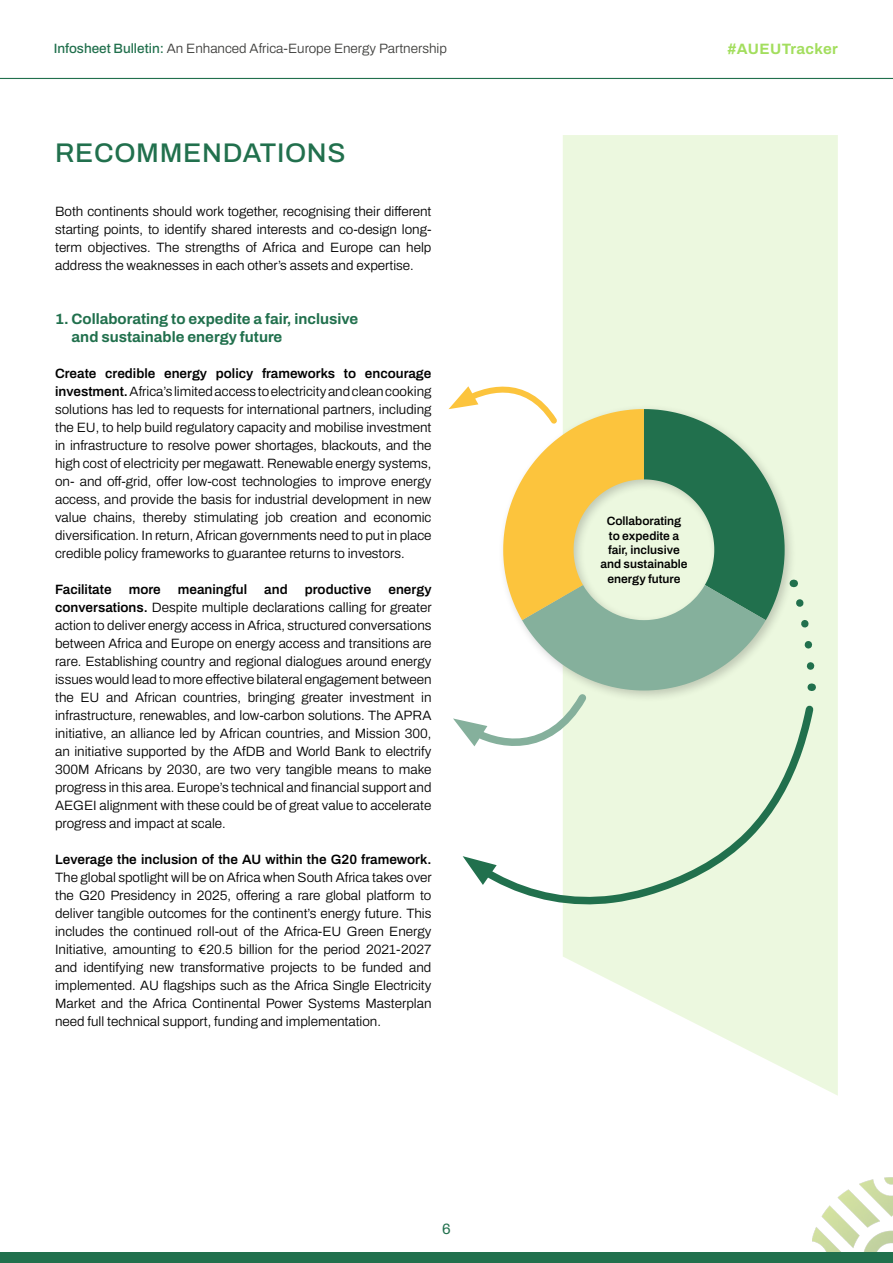
<style>
.page{position:relative;width:893px;height:1263px;background:#fff}
.page>*{position:absolute;margin:0;border:0;box-sizing:border-box;transform-origin:0 0}
.t1{font:500 27px "Archivo";letter-spacing:.025em;color:#21704d}
.t2{font:700 15px/18px "Archivo";color:#21704d}
.t3{font:700 15px "Archivo";letter-spacing:.025em;color:#a3de5e}
.t4{font:15px "Archivo";color:#21704d}
.t5{font:300 13.5px/18px "Archivo";color:#000;text-align:justify}
.t6{font:600 13.5px "Archivo";color:#000}
.t7{font:300 13.5px "Archivo";color:#3d3d3b}
.t8{font:600 12px/14.4px "Archivo";color:#000;text-align:center}
.s1{font-weight:500;color:#21704d}
.s2{font-weight:600}
</style>
<div class="page">
<img style="left:813px;top:1177px;width:80px;height:75px">
<div style="left:0;top:1252px;width:893px;height:11px;background:#21704d"></div>
<hr style="left:0;top:78px;width:893px;height:1px;background:#21704d">
<svg style="left:563px;top:135px;width:275px;height:961px;background:#eef9e3"></svg>
<svg style="left:449px;top:376px;width:369px;height:362px"></svg>
<svg style="left:468px;top:700px;width:350px;height:207px"></svg>
<svg style="left:463px;top:856px;width:34px;height:29px"></svg>
<p class="t7" style="left:54px;top:38px;width:395px"><span class="s1">Infosheet Bulletin:</span> An Enhanced Africa-Europe Energy Partnership</p>
<p class="t3" style="left:727px;top:38px;width:112px">#AUEUTracker</p>
<h1 class="t1" style="left:55px;top:133px;width:292px">RECOMMENDATIONS</h1>
<p class="t5" style="left:55px;top:202px;width:378px">Both continents should work together, recognising their different starting points, to identify shared interests and co-design long&shy;term objectives. The strengths of Africa and Europe can help address the weaknesses in each other’s assets and expertise.</p>
<p class="t2" style="left:72px;top:310px;width:288px;text-indent:-16px">1. Collaborating to expedite a fair, inclusive and sustainable energy future</p>
<p class="t5" style="left:55px;top:364px;width:378px"><span class="s2">Create credible energy policy frameworks to encourage investment.</span> Africa’s limited access to electricity and clean cooking solutions has led to requests for international partners, including the EU, to help build regulatory capacity and mobilise investment in infrastructure to resolve power shortages, blackouts, and the high cost of electricity per megawatt. Renewable energy systems, on- and off-grid, offer low-cost technologies to improve energy access, and provide the basis for industrial development in new value chains, thereby stimulating job creation and economic diversification. In return, African governments need to put in place credible policy frameworks to guarantee returns to investors.</p>
<p class="t6" style="left:55px;top:579px;width:58px">Facilitate</p>
<p class="t6" style="left:129px;top:579px;width:34px">more</p>
<p class="t6" style="left:178px;top:579px;width:71px">meaningful</p>
<p class="t6" style="left:264px;top:579px;width:25px">and</p>
<p class="t6" style="left:305px;top:579px;width:68px">productive</p>
<p class="t5" style="left:55px;top:580px;width:378px;text-indent:333px"><span class="s2">energy conversations.</span> Despite multiple declarations calling for greater action to deliver energy access in Africa, structured conversations between Africa and Europe on energy access and transitions are rare. Establishing country and regional dialogues around energy issues would lead to more effective bilateral engagement between the EU and African countries, bringing greater investment in infrastructure, renewables, and low-carbon solutions. The APRA initiative, an alliance led by African countries, and Mission 300, an initiative supported by the AfDB and World Bank to electrify 300M Africans by 2030, are two very tangible means to make progress in this area. Europe’s technical and financial support and AEGEI alignment with these could be of great value to accelerate progress and impact at scale.</p>
<p class="t6" style="left:55px;top:849px;width:378px">Leverage the inclusion of the AU within the G20 framework.</p>
<p class="t5" style="left:55px;top:868px;width:378px">The global spotlight will be on Africa when South Africa takes over the G20 Presidency in 2025, offering a rare global platform to deliver tangible outcomes for the continent’s energy future. This includes the continued roll-out of the Africa-EU Green Energy Initiative, amounting to €20.5 billion for the period 2021-2027 and identifying new transformative projects to be funded and implemented. AU flagships such as the Africa Single Electricity Market and the Africa Continental Power Systems Masterplan need full technical support, funding and implementation.</p>
<p class="t4" style="left:442px;top:1218px;width:10px">6</p>
<p class="t8" style="left:600px;top:514px;width:89px">Collaborating to expedite a fair, inclusive and sustainable energy future</p>
</div>
